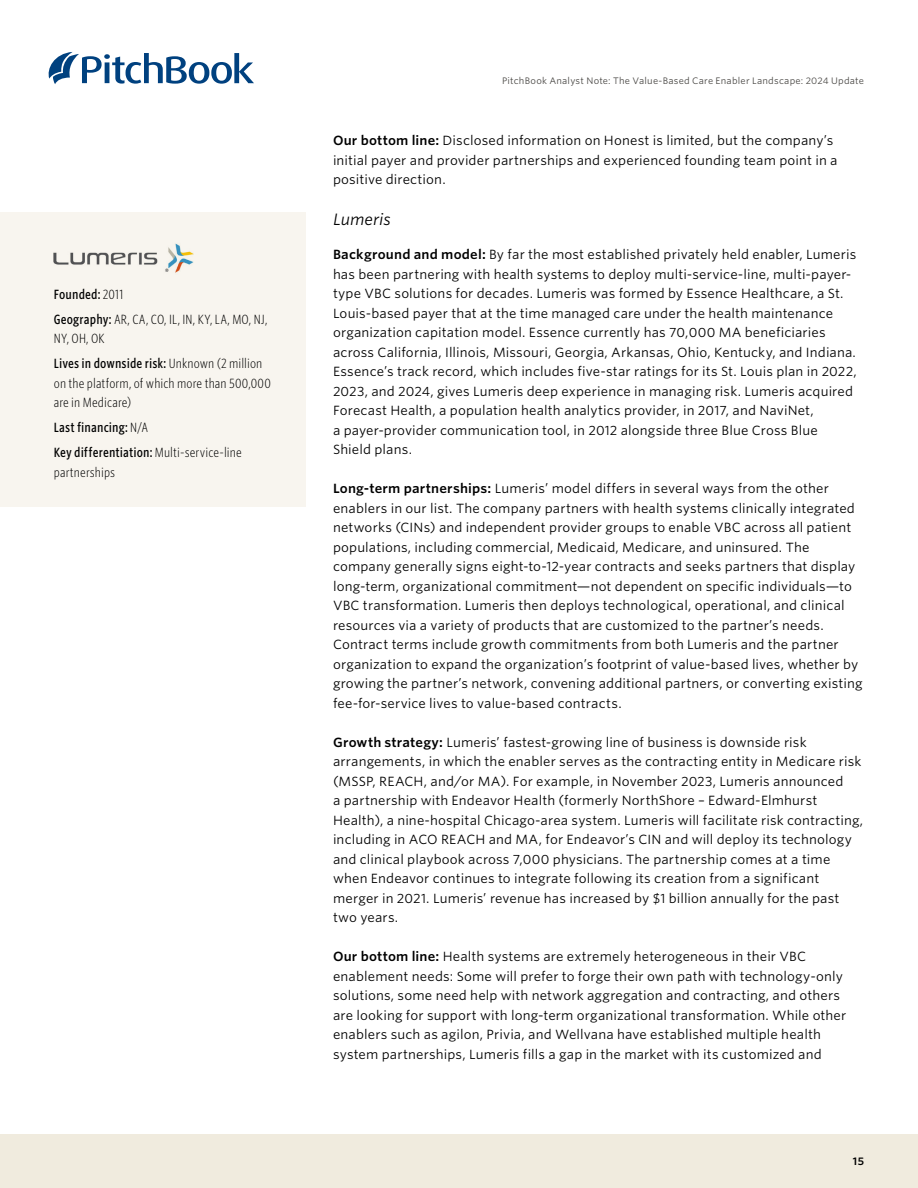
<style>
.page{position:relative;width:918px;height:1188px;background:#fff}
.page>*{position:absolute;margin:0;border:0;box-sizing:border-box;transform-origin:0 0}
.AN_Subsection_I{font:italic 15.75px "Whitney S Sm";color:#000}
.AN_Body_copy{font:12.75px/19.5px "Whitney S Sm";letter-spacing:.01em;color:#000}
.AN_Company_highlights{font:300 12.75px/19.5px "Whitney Cond S Sm";letter-spacing:.01em;color:#000}
.AN_Company_highlights-2{font:500 12.75px "Whitney Cond S Sm";letter-spacing:.01em;color:#000}
.t1{font:600 10.5px "Whitney S Sm";color:#000}
.t2{font:9px "Whitney S Sm";letter-spacing:.025em;color:#484643}
.s1{font-weight:300}
.s2{font-weight:500}
.s3{font-weight:600}
</style>
<div class="page">
<div style="left:0;top:1134px;width:918px;height:54px;background:#f0ebde"></div>
<svg style="left:49px;top:52px;width:205px;height:32px"></svg>
<div style="left:0;top:212px;width:306px;height:295px;background:#f8f5ef"></div>
<img style="left:54px;top:243px;width:139px;height:30px">
<p class="AN_Company_highlights-2" style="left:54px;top:286px;width:71px">Founded: <span class="s1">2011</span></p>
<p class="AN_Company_highlights" style="left:54px;top:309px;width:215px"><span class="s2">Geography:</span> AR, CA, CO, IL, IN, KY, LA, MO, NJ,<br>NY, OH, OK</p>
<p class="AN_Company_highlights" style="left:54px;top:353px;width:219px"><span class="s2">Lives in downside risk:</span> Unknown (2 million on the platform, of which more than 500,000 are in Medicare)</p>
<p class="AN_Company_highlights-2" style="left:54px;top:419px;width:96px">Last financing: <span class="s1">N/A</span></p>
<p class="AN_Company_highlights" style="left:54px;top:442px;width:190px"><span class="s2">Key differentiation:</span> Multi-service-line partnerships</p>
<p class="t2" style="left:502px;top:75px;width:363px">PitchBook Analyst Note: The Value-Based Care Enabler Landscape: 2024 Update</p>
<p class="AN_Body_copy" style="left:333px;top:131px;width:506px"><span class="s3">Our bottom line:</span> Disclosed information on Honest is limited, but the company’s initial payer and provider partnerships and experienced founding team point in a positive direction.</p>
<p class="AN_Subsection_I" style="left:333px;top:208px;width:59px">Lumeris</p>
<p class="AN_Body_copy" style="left:333px;top:245px;width:525px"><span class="s3">Background and model:</span> By far the most established privately held enabler, Lumeris has been partnering with health systems to deploy multi-service-line, multi-payer&shy;type VBC solutions for decades. Lumeris was formed by Essence Healthcare, a St.<br>Louis-based payer that at the time managed care under the health maintenance organization capitation model. Essence currently has 70,000 MA beneficiaries across California, Illinois, Missouri, Georgia, Arkansas, Ohio, Kentucky, and Indiana.<br>Essence’s track record, which includes five-star ratings for its St. Louis plan in 2022, 2023, and 2024, gives Lumeris deep experience in managing risk. Lumeris acquired Forecast Health, a population health analytics provider, in 2017, and NaviNet,<br>a payer-provider communication tool, in 2012 alongside three Blue Cross Blue Shield plans.</p>
<p class="AN_Body_copy" style="left:333px;top:479px;width:531px"><span class="s3">Long-term partnerships:</span> Lumeris’ model differs in several ways from the other enablers in our list. The company partners with health systems clinically integrated networks (CINs) and independent provider groups to enable VBC across all patient populations, including commercial, Medicaid, Medicare, and uninsured. The company generally signs eight-to-12-year contracts and seeks partners that display long-term, organizational commitment—not dependent on specific individuals—to VBC transformation. Lumeris then deploys technological, operational, and clinical resources via a variety of products that are customized to the partner’s needs.<br>Contract terms include growth commitments from both Lumeris and the partner organization to expand the organization’s footprint of value-based lives, whether by growing the partner’s network, convening additional partners, or converting existing fee-for-service lives to value-based contracts.</p>
<p class="AN_Body_copy" style="left:333px;top:732px;width:532px"><span class="s3">Growth strategy:</span> Lumeris’ fastest-growing line of business is downside risk arrangements, in which the enabler serves as the contracting entity in Medicare risk (MSSP, REACH, and/or MA). For example, in November 2023, Lumeris announced<br>a partnership with Endeavor Health (formerly NorthShore – Edward-Elmhurst Health), a nine-hospital Chicago-area system. Lumeris will facilitate risk contracting, including in ACO REACH and MA, for Endeavor’s CIN and will deploy its technology and clinical playbook across 7,000 physicians. The partnership comes at a time when Endeavor continues to integrate following its creation from a significant merger in 2021. Lumeris’ revenue has increased by $1 billion annually for the past two years.</p>
<p class="AN_Body_copy" style="left:333px;top:947px;width:515px"><span class="s3">Our bottom line:</span> Health systems are extremely heterogeneous in their VBC enablement needs: Some will prefer to forge their own path with technology-only solutions, some need help with network aggregation and contracting, and others are looking for support with long-term organizational transformation. While other enablers such as agilon, Privia, and Wellvana have established multiple health system partnerships, Lumeris fills a gap in the market with its customized and</p>
<p class="t1" style="left:853px;top:1154px;width:13px">15</p>
</div>
